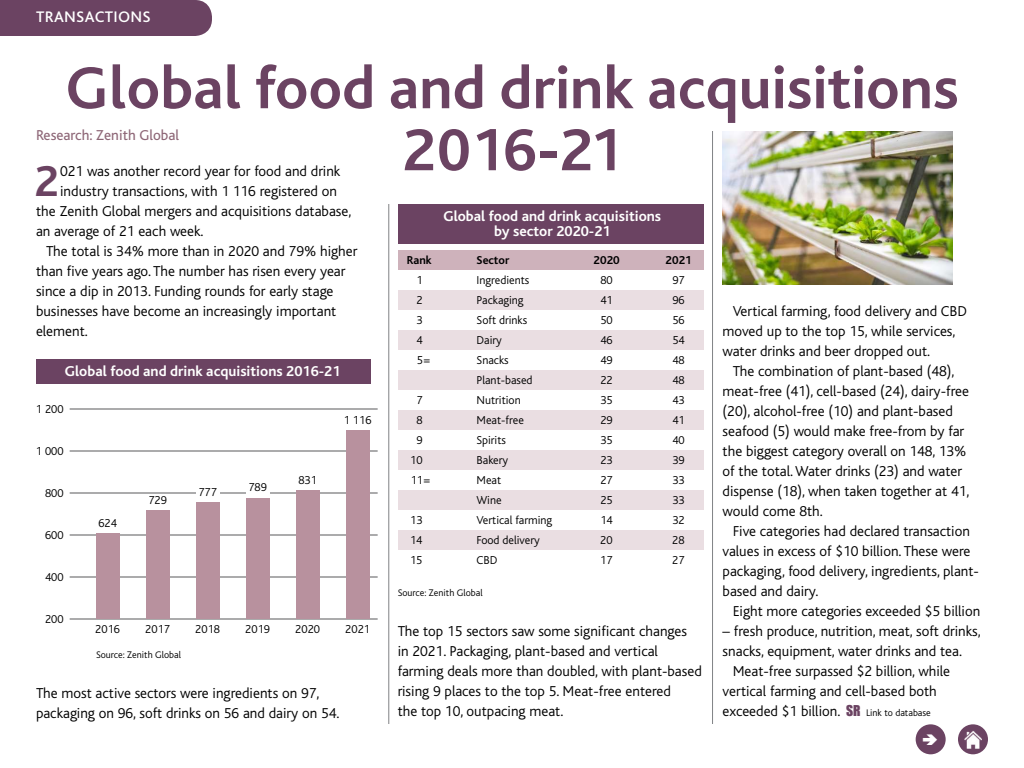
<style>
.page{position:relative;width:1024px;height:768px;background:#fff}
.page>*{position:absolute;margin:0;border:0;box-sizing:border-box;transform-origin:0 0}
.t1{font:700 62px/62px "Bliss Pro";color:#6b4362;text-align:center}
.t2{font:700 45.3px "Bliss Pro";color:#6b4362}
.t3{font:500 16px "Bliss Pro";letter-spacing:.015em;color:#fff}
.t4{font:300 15px/20px "Bliss";color:#000}
.t5{font:700 15px/15px "Bliss";color:#fff;text-align:center}
.t6{font:15px "Bliss";color:#8e6777}
.t7{font:300 12px "Bliss";color:#000}
.t8{font:700 12px "Bliss";color:#000}
.t9{font:300 10px "Bliss";color:#000}
.s1{font-family:"Impact";font-weight:400;font-size:13.8px;color:#6b4362}
</style>
<div class="page">
<div style="left:36px;top:359px;width:335px;height:24px;background:#6b4362"></div>
<div style="left:0;top:0;width:212px;height:36px;background:#6b4362"></div>
<hr style="left:712px;top:131px;width:1px;height:593px;background:#808285">
<div style="left:916px;top:724px;width:30px;height:30px;background:#6b4362;border-radius:50%"></div>
<div style="left:958px;top:724px;width:30px;height:30px;background:#6b4362;border-radius:50%"></div>
<img style="left:964px;top:731px;width:18px;height:17px">
<hr style="left:389px;top:204px;width:1px;height:520px;background:#808285">
<hr style="left:70px;top:619px;width:308px;height:1px;background:#58595b">
<hr style="left:70px;top:577px;width:308px;height:1px;background:#58595b">
<hr style="left:70px;top:535px;width:308px;height:1px;background:#58595b">
<hr style="left:70px;top:493px;width:308px;height:1px;background:#58595b">
<hr style="left:70px;top:451px;width:308px;height:1px;background:#58595b">
<hr style="left:70px;top:409px;width:308px;height:1px;background:#58595b">
<div style="left:196px;top:487px;width:24px;height:15px;background:#fff"></div>
<div style="left:246px;top:482px;width:24px;height:15px;background:#fff"></div>
<div style="left:96px;top:533px;width:24px;height:86px;background:#b8919e"></div>
<div style="left:146px;top:510px;width:24px;height:109px;background:#b8919e"></div>
<div style="left:196px;top:502px;width:24px;height:117px;background:#b8919e"></div>
<div style="left:246px;top:498px;width:24px;height:121px;background:#b8919e"></div>
<div style="left:296px;top:490px;width:24px;height:129px;background:#b8919e"></div>
<div style="left:346px;top:430px;width:24px;height:189px;background:#b8919e"></div>
<img style="left:723px;top:131px;width:229px;height:153px">
<div style="left:398px;top:250px;width:306px;height:20px;background:#ceb2bb"></div>
<div style="left:398px;top:290px;width:306px;height:20px;background:#eadee2"></div>
<div style="left:398px;top:330px;width:306px;height:20px;background:#eadee2"></div>
<div style="left:398px;top:370px;width:306px;height:20px;background:#eadee2"></div>
<div style="left:398px;top:410px;width:306px;height:20px;background:#eadee2"></div>
<div style="left:398px;top:450px;width:306px;height:20px;background:#eadee2"></div>
<div style="left:398px;top:490px;width:306px;height:20px;background:#eadee2"></div>
<div style="left:398px;top:530px;width:306px;height:20px;background:#eadee2"></div>
<div style="left:398px;top:204px;width:306px;height:40px;background:#6b4362"></div>
<p class="t3" style="left:36px;top:6px;width:116px">TRANSACTIONS</p>
<h1 class="t1" style="left:65px;top:55px;width:896px">Global food and drink acquisitions<br>2016-21</h1>
<p class="t6" style="left:36px;top:128px;width:145px">Research: Zenith Global</p>
<h2 class="t2" style="left:35px;top:153px;width:26px">2</h2>
<p class="t4" style="left:60px;top:161px;width:282px">021 was another record year for food and drink</p>
<p class="t4" style="left:60px;top:181px;width:278px">industry transactions, with 1 116 registered on</p>
<p class="t4" style="left:36px;top:201px;width:317px">the Zenith Global mergers and acquisitions database,</p>
<p class="t4" style="left:36px;top:221px;width:169px">an average of 21 each week.</p>
<p class="t4" style="left:46px;top:241px;width:313px">The total is 34% more than in 2020 and 79% higher</p>
<p class="t4" style="left:36px;top:261px;width:311px">than five years ago. The number has risen every year</p>
<p class="t4" style="left:36px;top:281px;width:299px">since a dip in 2013. Funding rounds for early stage</p>
<p class="t4" style="left:36px;top:301px;width:302px">businesses have become an increasingly important</p>
<p class="t4" style="left:36px;top:321px;width:53px">element.</p>
<p class="t5" style="left:65px;top:364px;width:277px">Global food and drink acquisitions 2016-21</p>
<p class="t5" style="left:444px;top:209px;width:219px">Global food and drink acquisitions by sector 2020-21</p>
<p class="t8" style="left:407px;top:254px;width:26px">Rank</p>
<p class="t8" style="left:477px;top:254px;width:34px">Sector</p>
<p class="t8" style="left:594px;top:254px;width:28px">2020</p>
<p class="t8" style="left:666px;top:254px;width:28px">2021</p>
<p class="t7" style="left:416px;top:274px;width:8px">1</p>
<p class="t7" style="left:477px;top:274px;width:54px">Ingredients</p>
<p class="t7" style="left:600px;top:274px;width:14px">80</p>
<p class="t7" style="left:672px;top:274px;width:14px">97</p>
<p class="t7" style="left:416px;top:294px;width:8px">2</p>
<p class="t7" style="left:477px;top:294px;width:48px">Packaging</p>
<p class="t7" style="left:600px;top:294px;width:14px">41</p>
<p class="t7" style="left:672px;top:294px;width:14px">96</p>
<p class="t7" style="left:416px;top:314px;width:8px">3</p>
<p class="t7" style="left:477px;top:314px;width:52px">Soft drinks</p>
<p class="t7" style="left:600px;top:314px;width:14px">50</p>
<p class="t7" style="left:672px;top:314px;width:14px">56</p>
<p class="t7" style="left:416px;top:334px;width:8px">4</p>
<p class="t7" style="left:477px;top:334px;width:27px">Dairy</p>
<p class="t7" style="left:600px;top:334px;width:14px">46</p>
<p class="t7" style="left:672px;top:334px;width:14px">54</p>
<p class="t7" style="left:417px;top:354px;width:15px">5=</p>
<p class="t7" style="left:477px;top:354px;width:34px">Snacks</p>
<p class="t7" style="left:600px;top:354px;width:14px">49</p>
<p class="t7" style="left:672px;top:354px;width:14px">48</p>
<p class="t7" style="left:477px;top:374px;width:57px">Plant-based</p>
<p class="t7" style="left:600px;top:374px;width:14px">22</p>
<p class="t7" style="left:672px;top:374px;width:14px">48</p>
<p class="t7" style="left:416px;top:394px;width:8px">7</p>
<p class="t7" style="left:477px;top:394px;width:46px">Nutrition</p>
<p class="t7" style="left:600px;top:394px;width:14px">35</p>
<p class="t7" style="left:672px;top:394px;width:14px">43</p>
<p class="t7" style="left:416px;top:414px;width:8px">8</p>
<p class="t7" style="left:477px;top:414px;width:49px">Meat-free</p>
<p class="t7" style="left:600px;top:414px;width:14px">29</p>
<p class="t7" style="left:672px;top:414px;width:14px">41</p>
<p class="t7" style="left:416px;top:434px;width:8px">9</p>
<p class="t7" style="left:477px;top:434px;width:31px">Spirits</p>
<p class="t7" style="left:600px;top:434px;width:14px">35</p>
<p class="t7" style="left:672px;top:434px;width:14px">40</p>
<p class="t7" style="left:410px;top:454px;width:14px">10</p>
<p class="t7" style="left:477px;top:454px;width:33px">Bakery</p>
<p class="t7" style="left:600px;top:454px;width:14px">23</p>
<p class="t7" style="left:672px;top:454px;width:14px">39</p>
<p class="t7" style="left:411px;top:474px;width:21px">11=</p>
<p class="t7" style="left:477px;top:474px;width:26px">Meat</p>
<p class="t7" style="left:600px;top:474px;width:14px">27</p>
<p class="t7" style="left:672px;top:474px;width:14px">33</p>
<p class="t7" style="left:477px;top:494px;width:27px">Wine</p>
<p class="t7" style="left:600px;top:494px;width:14px">25</p>
<p class="t7" style="left:672px;top:494px;width:14px">33</p>
<p class="t7" style="left:410px;top:514px;width:14px">13</p>
<p class="t7" style="left:477px;top:514px;width:77px">Vertical farming</p>
<p class="t7" style="left:600px;top:514px;width:14px">14</p>
<p class="t7" style="left:672px;top:514px;width:14px">32</p>
<p class="t7" style="left:410px;top:534px;width:14px">14</p>
<p class="t7" style="left:477px;top:534px;width:65px">Food delivery</p>
<p class="t7" style="left:600px;top:534px;width:14px">20</p>
<p class="t7" style="left:672px;top:534px;width:14px">28</p>
<p class="t7" style="left:410px;top:554px;width:14px">15</p>
<p class="t7" style="left:476px;top:554px;width:22px">CBD</p>
<p class="t7" style="left:600px;top:554px;width:14px">17</p>
<p class="t7" style="left:672px;top:554px;width:14px">27</p>
<p class="t4" style="left:723px;top:301px;width:246px;text-indent:10px">Vertical farming, food delivery and CBD moved up to the top 15, while services, water drinks and beer dropped out.</p>
<p class="t4" style="left:723px;top:361px;width:248px;text-indent:10px">The combination of plant-based (48), meat-free (41), cell-based (24), dairy-free (20), alcohol-free (10) and plant-based seafood (5) would make free-from by far the biggest category overall on 148, 13% of the total. Water drinks (23) and water dispense (18), when taken together at 41, would come 8th.</p>
<p class="t4" style="left:723px;top:521px;width:258px;text-indent:10px">Five categories had declared transaction values in excess of $10 billion. These were packaging, food delivery, ingredients, plant&shy;based and dairy.</p>
<p class="t4" style="left:733px;top:601px;width:249px">Eight more categories exceeded $5 billion</p>
<p class="t4" style="left:723px;top:621px;width:260px">– fresh produce, nutrition, meat, soft drinks,</p>
<p class="t4" style="left:723px;top:641px;width:241px">snacks, equipment, water drinks and tea.</p>
<p class="t4" style="left:733px;top:661px;width:219px">Meat-free surpassed $2 billion, while</p>
<p class="t4" style="left:723px;top:681px;width:216px">vertical farming and cell-based both</p>
<p class="t4" style="left:723px;top:701px;width:139px">exceeded $1 billion. <span class="s1">SR</span></p>
<p class="t9" style="left:866px;top:707px;width:66px">Link to database</p>
<p class="t7" style="left:36px;top:403px;width:29px">1 200</p>
<p class="t7" style="left:36px;top:445px;width:29px">1 000</p>
<p class="t7" style="left:45px;top:487px;width:20px">800</p>
<p class="t7" style="left:45px;top:529px;width:20px">600</p>
<p class="t7" style="left:45px;top:571px;width:20px">400</p>
<p class="t7" style="left:45px;top:613px;width:20px">200</p>
<p class="t7" style="left:344px;top:413px;width:29px">1 116</p>
<p class="t7" style="left:298px;top:474px;width:20px">831</p>
<p class="t7" style="left:248px;top:481px;width:20px">789</p>
<p class="t7" style="left:198px;top:486px;width:20px">777</p>
<p class="t7" style="left:148px;top:494px;width:20px">729</p>
<p class="t7" style="left:98px;top:517px;width:20px">624</p>
<p class="t9" style="left:398px;top:587px;width:87px">Source: Zenith Global</p>
<p class="t4" style="left:398px;top:621px;width:306px">The top 15 sectors saw some significant changes<br>in 2021. Packaging, plant-based and vertical farming deals more than doubled, with plant-based rising 9 places to the top 5. Meat-free entered<br>the top 10, outpacing meat.</p>
<p class="t7" style="left:95px;top:623px;width:26px">2016</p>
<p class="t7" style="left:145px;top:623px;width:26px">2017</p>
<p class="t7" style="left:195px;top:623px;width:26px">2018</p>
<p class="t7" style="left:245px;top:623px;width:26px">2019</p>
<p class="t7" style="left:295px;top:623px;width:26px">2020</p>
<p class="t7" style="left:345px;top:623px;width:26px">2021</p>
<p class="t9" style="left:96px;top:649px;width:87px">Source: Zenith Global</p>
<p class="t4" style="left:36px;top:683px;width:305px">The most active sectors were ingredients on 97, packaging on 96, soft drinks on 56 and dairy on 54.</p>
</div>
